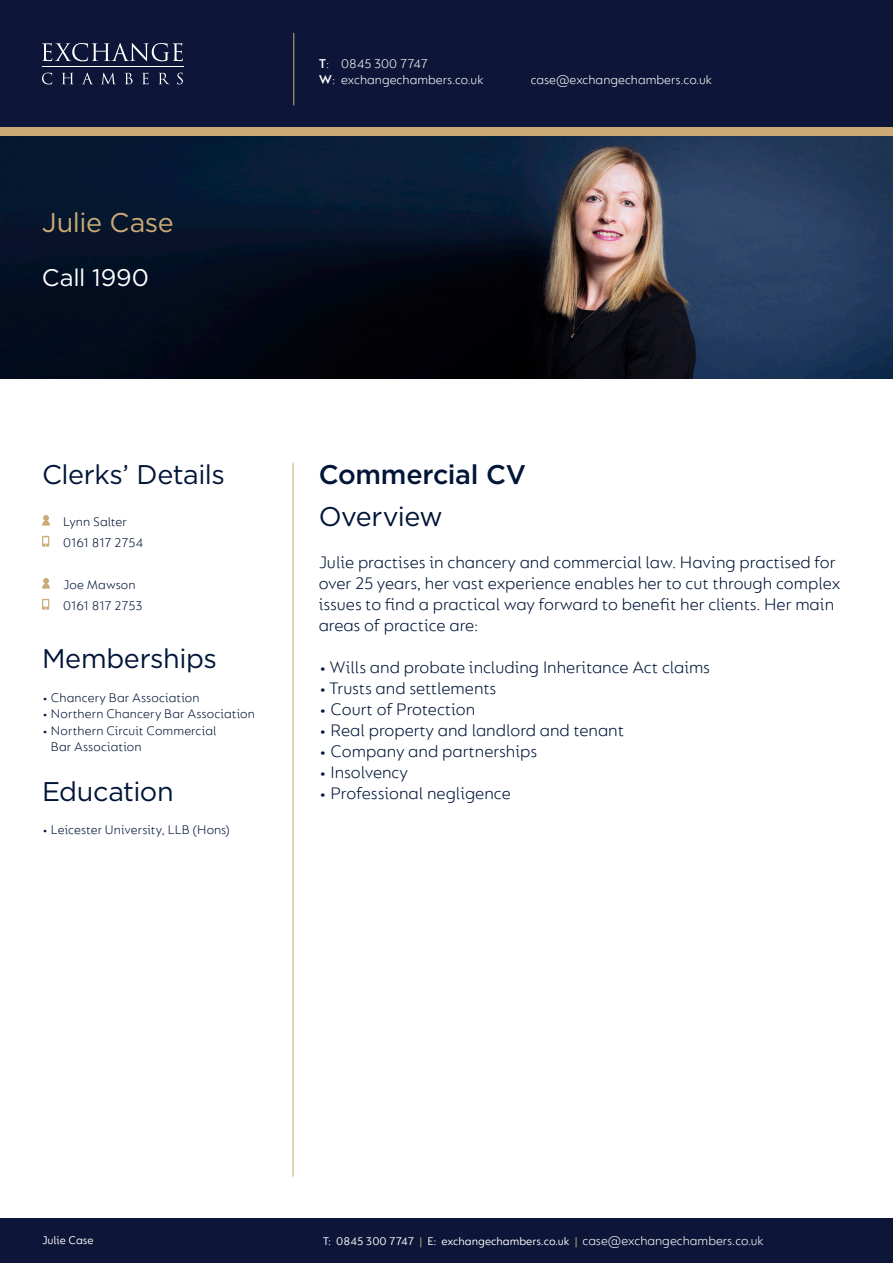
<style>
.page{position:relative;width:893px;height:1263px;background:#fff}
.page>*{position:absolute;margin:0;border:0;box-sizing:border-box;transform-origin:0 0}
.t1{font:27px "Gotham";letter-spacing:-.015em;color:#001537}
.t2{font:500 27px "Gotham";letter-spacing:-.01em;color:#001537}
.t3{font:27px "Gotham";letter-spacing:-.02em;color:#cbaa76}
.t4{font:24px "Gotham";letter-spacing:-.005em;color:#fff}
.t5{font:300 18px/21px "FS Lucas";color:#001537}
.t6{font:300 13.5px/21px "FS Lucas";letter-spacing:.005em;color:#001537}
.t7{font:300 13.5px/16.2px "FS Lucas";color:#fff}
.t8{font:12px "FS Lucas";color:#fff}
.s1{font-weight:600}
.s2{color:#cbaa76}
</style>
<div class="page">
<div style="left:0;top:64px;width:893px;height:72px;background:#cbaa76"></div>
<div style="left:0;top:0;width:893px;height:127px;background:#0d1638"></div>
<div style="left:0;top:1219px;width:893px;height:44px;background:#0d1638"></div>
<hr style="left:42px;top:67px;width:142px;height:1px;background:#fff">
<svg style="left:42px;top:43px;width:141px;height:18px"></svg>
<svg style="left:42px;top:73px;width:10px;height:11px"></svg>
<svg style="left:62px;top:73px;width:11px;height:11px"></svg>
<svg style="left:82px;top:73px;width:11px;height:11px"></svg>
<svg style="left:102px;top:73px;width:13px;height:11px"></svg>
<svg style="left:125px;top:73px;width:8px;height:11px"></svg>
<svg style="left:142px;top:73px;width:7px;height:11px"></svg>
<svg style="left:159px;top:73px;width:10px;height:11px"></svg>
<svg style="left:177px;top:73px;width:6px;height:11px"></svg>
<hr style="left:293px;top:33px;width:1px;height:73px;background:#cbaa76">
<hr style="left:293px;top:463px;width:1px;height:714px;background:#cbaa76">
<img style="left:0;top:136px;width:893px;height:242px">
<svg style="left:42px;top:536px;width:7px;height:11px"></svg>
<svg style="left:42px;top:599px;width:7px;height:11px"></svg>
<svg style="left:42px;top:515px;width:8px;height:11px"></svg>
<svg style="left:42px;top:578px;width:8px;height:11px"></svg>
<p class="t3" style="left:42px;top:205px;width:133px">Julie Case</p>
<p class="t4" style="left:42px;top:262px;width:109px">Call 1990</p>
<p class="t7" style="left:319px;top:55px;width:166px"><span class="s1">T</span>: 0845 300 7747<br><span class="s1">W</span>: exchangechambers.co.uk</p>
<p class="t7" style="left:531px;top:71px;width:183px">case@exchangechambers.co.uk</p>
<p class="t1" style="left:42px;top:457px;width:184px">Clerks’ Details</p>
<p class="t6" style="left:63px;top:510px;width:82px">Lynn Salter<br>0161 817 2754</p>
<p class="t6" style="left:63px;top:573px;width:81px">Joe Mawson<br>0161 817 2753</p>
<p class="t1" style="left:42px;top:641px;width:176px">Memberships</p>
<p class="t6" style="left:42px;top:686px;width:159px">• Chancery Bar Association</p>
<p class="t6" style="left:42px;top:703px;width:214px">• Northern Chancery Bar Association</p>
<p class="t6" style="left:51px;top:722px;width:167px;line-height:16.5px;text-indent:-9px">• Northern Circuit Commercial<br>Bar Association</p>
<p class="t1" style="left:42px;top:774px;width:133px">Education</p>
<p class="t6" style="left:42px;top:819px;width:189px">• Leicester University, LLB (Hons)</p>
<p class="t2" style="left:319px;top:456px;width:209px">Commercial CV</p>
<p class="t1" style="left:319px;top:499px;width:126px">Overview</p>
<p class="t5" style="left:319px;top:551px;width:523px">Julie practises in chancery and commercial law. Having practised for over 25 years, her vast experience enables her to cut through complex issues to find a practical way forward to benefit her clients. Her main areas of practice are:</p>
<p class="t5" style="left:319px;top:656px;width:393px">• Wills and probate including Inheritance Act claims</p>
<p class="t5" style="left:319px;top:677px;width:179px">• Trusts and settlements</p>
<p class="t5" style="left:319px;top:698px;width:158px">• Court of Protection</p>
<p class="t5" style="left:319px;top:719px;width:307px">• Real property and landlord and tenant</p>
<p class="t5" style="left:319px;top:740px;width:220px">• Company and partnerships</p>
<p class="t5" style="left:319px;top:761px;width:91px">• Insolvency</p>
<p class="t5" style="left:319px;top:782px;width:194px">• Professional negligence</p>
<p class="t7" style="left:583px;top:1233px;width:183px">case@exchangechambers.co.uk</p>
<p class="t8" style="left:42px;top:1233px;width:53px">Julie Case</p>
<p class="t8" style="left:323px;top:1235px;width:256px">T: 0845 300 7747 <span class="s2">|</span> E: exchangechambers.co.uk <span class="s2">|</span></p>
</div>
